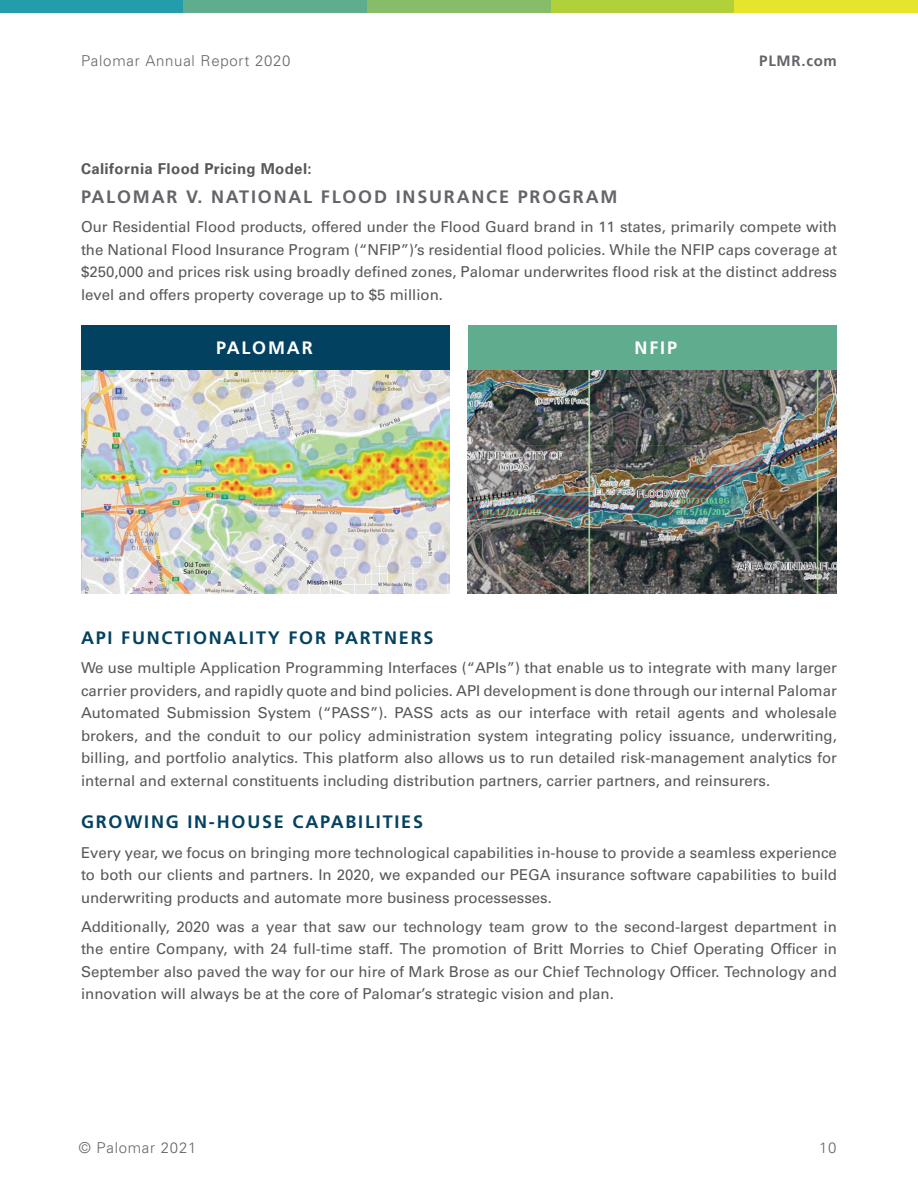
<style>
.page{position:relative;width:918px;height:1188px;background:#fff}
.page>*{position:absolute;margin:0;border:0;box-sizing:border-box;transform-origin:0 0}
.t1{font:700 18px "Frutiger";letter-spacing:.1em;color:#034260}
.t2{font:700 18px "Frutiger";letter-spacing:.1em;color:#64656a}
.t3{font:700 18px "Frutiger";letter-spacing:.1em;color:#fff}
.t4{font:15px/22.5px "Univers LT 55 Rm";color:#57585a;text-align:justify}
.t5{font:15px "Univers LT 45 Lt";letter-spacing:.05em;color:#64656a}
.t6{font:15px "Univers LT 65 Bd";letter-spacing:.025em;color:#57585a}
.t7{font:700 15px "Frutiger";letter-spacing:.05em;color:#64656a}
</style>
<div class="page">
<div style="left:0;top:0;width:184px;height:13px;background:#239dab"></div>
<div style="left:367px;top:0;width:184px;height:13px;background:#86bd6b"></div>
<div style="left:184px;top:0;width:183px;height:13px;background:#60ac8e"></div>
<div style="left:551px;top:0;width:183px;height:13px;background:#b0d13a"></div>
<div style="left:734px;top:0;width:184px;height:13px;background:#e5e52e"></div>
<div style="left:81px;top:325px;width:369px;height:46px;background:#034161"></div>
<div style="left:468px;top:325px;width:369px;height:46px;background:#60ac8e"></div>
<img style="left:81px;top:371px;width:369px;height:223px">
<img style="left:467px;top:371px;width:369px;height:223px">
<p class="t5" style="left:81px;top:52px;width:211px">Palomar Annual Report 2020</p>
<p class="t7" style="left:759px;top:52px;width:79px">PLMR.com</p>
<p class="t6" style="left:81px;top:160px;width:232px">California Flood Pricing Model:</p>
<p class="t2" style="left:81px;top:186px;width:538px">PALOMAR V. NATIONAL FLOOD INSURANCE PROGRAM</p>
<p class="t4" style="left:81px;top:216px;width:758px">Our Residential Flood products, offered under the Flood Guard brand in 11 states, primarily compete with the National Flood Insurance Program (“NFIP”)’s residential flood policies. While the NFIP caps coverage at $250,000 and prices risk using broadly defined zones, Palomar underwrites flood risk at the distinct address level and offers property coverage up to $5 million.</p>
<p class="t3" style="left:216px;top:337px;width:98px">PALOMAR</p>
<p class="t3" style="left:635px;top:337px;width:44px">NFIP</p>
<p class="t1" style="left:81px;top:627px;width:354px">API FUNCTIONALITY FOR PARTNERS</p>
<p class="t4" style="left:81px;top:657px;width:758px">We use multiple Application Programming Interfaces (“APIs”) that enable us to integrate with many larger carrier providers, and rapidly quote and bind policies. API development is done through our internal Palomar Automated Submission System (“PASS”). PASS acts as our interface with retail agents and wholesale brokers, and the conduit to our policy administration system integrating policy issuance, underwriting, billing, and portfolio analytics. This platform also allows us to run detailed risk‑management analytics for internal and external constituents including distribution partners, carrier partners, and reinsurers.</p>
<p class="t1" style="left:81px;top:811px;width:344px">GROWING IN-HOUSE CAPABILITIES</p>
<p class="t4" style="left:81px;top:841px;width:758px">Every year, we focus on bringing more technological capabilities in-house to provide a seamless experience to both our clients and partners. In 2020, we expanded our PEGA insurance software capabilities to build underwriting products and automate more business processesses.</p>
<p class="t4" style="left:81px;top:915px;width:758px">Additionally, 2020 was a year that saw our technology team grow to the second-largest department in the entire Company, with 24 full-time staff. The promotion of Britt Morries to Chief Operating Officer in September also paved the way for our hire of Mark Brose as our Chief Technology Officer. Technology and innovation will always be at the core of Palomar’s strategic vision and plan.</p>
<p class="t5" style="left:79px;top:1139px;width:119px">© Palomar 2021</p>
<p class="t5" style="left:819px;top:1139px;width:19px">10</p>
</div>
